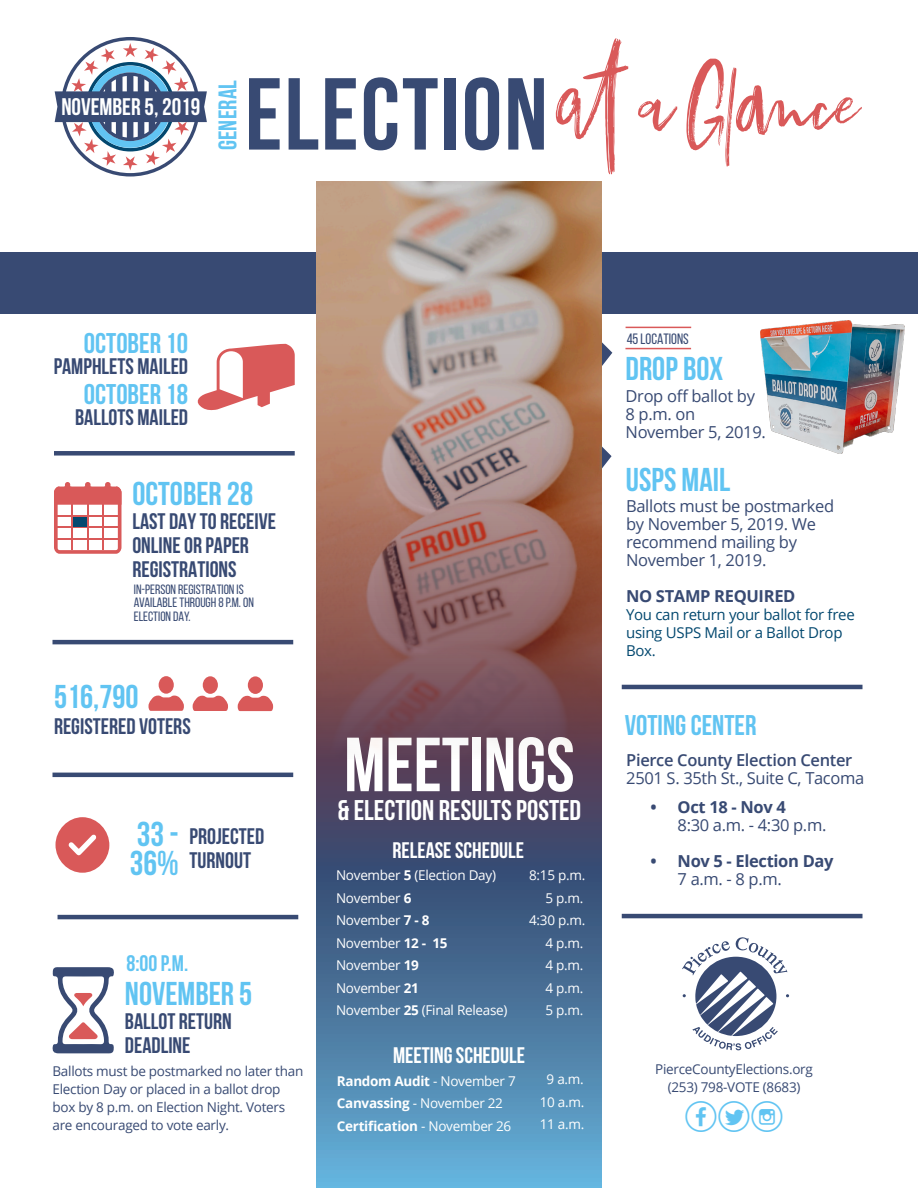
<style>
.page{position:relative;width:918px;height:1188px;background:#fff}
.page>*{position:absolute;margin:0;border:0;box-sizing:border-box;transform-origin:0 0}
.t1{font:700 102px "Bebas Neue";letter-spacing:.02em;color:#384a73}
.t2{font:97.5px "Bestlady";color:#d95959}
.t3{font:700 76.5px "Bebas Neue";color:#fff}
.t4{font:45px "Social Shapes";color:#61c4f2}
.t5{font:700 34.5px "Bebas Neue";color:#61c4f2}
.t6{font:700 33px "Bebas Neue";color:#61c4f2}
.t7{font:700 28.5px "Bebas Neue";color:#61c4f2}
.t8{font:700 28.5px "Bebas Neue";color:#fff}
.t9{font:700 25.5px "Bebas Neue";letter-spacing:.01em;color:#61c4f2}
.t10{font:700 24px "Bebas Neue";color:#fff}
.t11{font:700 22.5px/24px "Bebas Neue";color:#384a73}
.t12{font:700 22.5px "Bebas Neue";color:#fff}
.t13{font:700 22.5px "Bebas Neue";color:#61c4f2}
.t14{font:16.5px/18px "Open Sans";letter-spacing:-.02em;color:#384a73}
.t15{font:700 16.5px/18px "Open Sans";letter-spacing:-.02em;color:#384a73}
.t16{font:600 16.5px "Open Sans";letter-spacing:-.02em;color:#384a73}
.t17{font:15px/18px "Open Sans";letter-spacing:-.02em;color:#03486f}
.t18{font:15px "Bebas Neue";color:#384a73}
.t19{font:13.5px/18px "Open Sans";letter-spacing:-.02em;color:#384a73}
.t20{font:13.5px/22.5px "Open Sans";letter-spacing:-.02em;color:#fff;text-align:right}
.t21{font:700 13.5px/22.5px "Open Sans";letter-spacing:-.02em;color:#fff}
.t22{font:13.5px/13.5px "Bebas Neue";color:#384a73}
.s1{font-weight:700}
.s2{font-weight:400}
</style>
<div class="page">
<div style="left:0;top:252px;width:918px;height:62px;background:#384a73"></div>
<svg style="left:317px;top:759px;width:284px;height:429px;background:#4c6e94"></svg>
<svg style="left:197px;top:343px;width:98px;height:68px"></svg>
<svg style="left:54px;top:487px;width:68px;height:67px"></svg>
<div style="left:65px;top:482px;width:5px;height:15px;background:#d95959;border-radius:3px"></div>
<div style="left:85px;top:482px;width:6px;height:15px;background:#d95959;border-radius:3px"></div>
<div style="left:105px;top:482px;width:6px;height:15px;background:#d95959;border-radius:3px"></div>
<svg style="left:55px;top:817px;width:55px;height:56px"></svg>
<div style="left:203px;top:676px;width:15px;height:18px;background:#d95959;border-radius:50%"></div>
<svg style="left:193px;top:695px;width:35px;height:16px"></svg>
<div style="left:248px;top:676px;width:15px;height:18px;background:#d95959;border-radius:50%"></div>
<svg style="left:238px;top:695px;width:35px;height:16px"></svg>
<div style="left:159px;top:676px;width:15px;height:18px;background:#d95959;border-radius:50%"></div>
<svg style="left:148px;top:695px;width:36px;height:16px"></svg>
<svg style="left:52px;top:967px;width:62px;height:86px"></svg>
<div style="left:54px;top:451px;width:241px;height:5px;background:#384a73"></div>
<hr style="left:622px;top:685px;width:241px;height:4px;background:#384a73">
<hr style="left:622px;top:914px;width:241px;height:4px;background:#384a73">
<hr style="left:52px;top:640px;width:241px;height:4px;background:#384a73">
<hr style="left:52px;top:773px;width:241px;height:4px;background:#384a73">
<hr style="left:58px;top:915px;width:240px;height:4px;background:#384a73">
<hr style="left:626px;top:327px;width:65px;height:1px;background:#d95959">
<hr style="left:625px;top:348px;width:66px;height:1px;background:#d95959">
<svg style="left:602px;top:342px;width:10px;height:24px"></svg>
<svg style="left:602px;top:446px;width:10px;height:23px"></svg>
<svg style="left:55px;top:37px;width:152px;height:140px"></svg>
<img style="left:316px;top:181px;width:286px;height:578px">
<svg style="left:682px;top:937px;width:107px;height:113px"></svg>
<img style="left:760px;top:321px;width:145px;height:133px">
<p class="t10" style="left:61px;top:94px;width:140px">NOVEMBER 5, 2019</p>
<p class="t9" style="left:214px;top:150px;width:72px;rotate:-90deg">GENERAL</p>
<p class="t1" style="left:245px;top:58px;width:304px">ELECTION</p>
<p class="t2" style="left:556px;top:40px;width:303px">ata Glance</p>
<p class="t7" style="left:84px;top:328px;width:106px">OCTOBER 10</p>
<p class="t11" style="left:54px;top:354px;width:136px">PAMPHLETS MAILED</p>
<p class="t7" style="left:84px;top:379px;width:106px">OCTOBER 18</p>
<p class="t11" style="left:75px;top:405px;width:115px">BALLOTS MAILED</p>
<p class="t6" style="left:132px;top:476px;width:122px">OCTOBER 28</p>
<p class="t11" style="left:132px;top:509px;width:145px">LAST DAY TO RECEIVE<br>ONLINE OR PAPER<br>REGISTRATIONS</p>
<p class="t22" style="left:134px;top:582px;width:121px">IN-PERSON REGISTRATION IS<br>AVAILABLE THROUGH 8 P.M. ON<br>ELECTION DAY.</p>
<p class="t18" style="left:627px;top:331px;width:63px">45 LOCATIONS</p>
<p class="t6" style="left:626px;top:351px;width:99px">DROP BOX</p>
<p class="t14" style="left:626px;top:386px;width:131px">Drop off ballot by</p>
<p class="t14" style="left:626px;top:404px;width:142px">8 p.m. on<br>November 5, 2019.</p>
<p class="t6" style="left:626px;top:461px;width:106px">USPS MAIL</p>
<p class="t14" style="left:626px;top:496px;width:210px">Ballots must be postmarked by November 5, 2019. We recommend mailing by<br>November 1, 2019.</p>
<p class="t15" style="left:626px;top:586px;width:171px">NO STAMP REQUIRED</p>
<p class="t17" style="left:626px;top:605px;width:230px">You can return your ballot for free using USPS Mail or a Ballot Drop<br>Box.</p>
<p class="t6" style="left:54px;top:678px;width:86px">516,790</p>
<p class="t11" style="left:54px;top:714px;width:138px">REGISTERED VOTERS</p>
<p class="t5" style="left:137px;top:815px;width:43px">33 -</p>
<p class="t5" style="left:130px;top:844px;width:50px">36%</p>
<p class="t11" style="left:190px;top:824px;width:76px">PROJECTED<br>TURNOUT</p>
<p class="t13" style="left:126px;top:951px;width:63px">8:00 P.M.</p>
<p class="t6" style="left:125px;top:975px;width:129px">NOVEMBER 5</p>
<p class="t11" style="left:125px;top:1009px;width:108px">BALLOT RETURN<br>DEADLINE</p>
<p class="t19" style="left:52px;top:1062px;width:252px">Ballots must be postmarked no later than Election Day or placed in a ballot drop box by 8 p.m. on Election Night. Voters are encouraged to vote early.</p>
<p class="t3" style="left:344px;top:723px;width:232px">MEETINGS</p>
<p class="t8" style="left:338px;top:794px;width:245px">&amp; ELECTION RESULTS POSTED</p>
<p class="t12" style="left:392px;top:837px;width:133px">RELEASE SCHEDULE</p>
<p class="t20" style="left:336px;top:864px;width:162px">November <span class="s1">5</span> (Election Day)</p>
<p class="t20" style="left:336px;top:886px;width:77px">November <span class="s1">6</span></p>
<p class="t20" style="left:336px;top:909px;width:95px">November <span class="s1">7 - 8</span></p>
<p class="t20" style="left:336px;top:931px;width:113px">November <span class="s1">12 - 15</span></p>
<p class="t20" style="left:336px;top:954px;width:84px">November <span class="s1">19</span></p>
<p class="t20" style="left:336px;top:976px;width:84px">November <span class="s1">21</span></p>
<p class="t20" style="left:336px;top:999px;width:173px">November <span class="s1">25</span> (Final Release)</p>
<p class="t20" style="left:529px;top:864px;width:58px">8:15 p.m.<br>5 p.m.<br>4:30 p.m.<br>4 p.m.</p>
<p class="t20" style="left:545px;top:954px;width:39px;text-align:justify">4 p.m.<br>4 p.m.<br>5 p.m.</p>
<p class="t12" style="left:393px;top:1043px;width:133px">MEETING SCHEDULE</p>
<p class="t21" style="left:337px;top:1069px;width:181px">Random Audit <span class="s2">- November 7</span></p>
<p class="t21" style="left:337px;top:1092px;width:176px">Canvassing <span class="s2">- November 22<br></span>Certification <span class="s2">- November 26</span></p>
<p class="t20" style="left:547px;top:1068px;width:39px">9 a.m.</p>
<p class="t20" style="left:540px;top:1090px;width:46px">10 a.m.</p>
<p class="t20" style="left:540px;top:1113px;width:46px">11 a.m.</p>
<p class="t7" style="left:625px;top:710px;width:133px">VOTING CENTER</p>
<p class="t16" style="left:626px;top:749px;width:228px">Pierce County Election Center</p>
<p class="t14" style="left:626px;top:769px;width:240px">2501 S. 35th St., Suite C, Tacoma</p>
<p class="t14" style="left:678px;top:798px;width:150px;text-indent:-27px"><span class="s1">• Oct 18 - Nov 4<br></span>8:30 a.m. - 4:30 p.m.</p>
<p class="t15" style="left:678px;top:852px;width:157px;text-indent:-27px">• Nov 5 - Election Day<br><span class="s2">7 a.m. - 8 p.m.</span></p>
<p class="t19" style="left:655px;top:1059px;width:159px">PierceCountyElections.org</p>
<p class="t19" style="left:668px;top:1077px;width:134px">(253) 798-VOTE (8683)</p>
<p class="t4" style="left:684px;top:1091px;width:101px">cdf</p>
</div>
